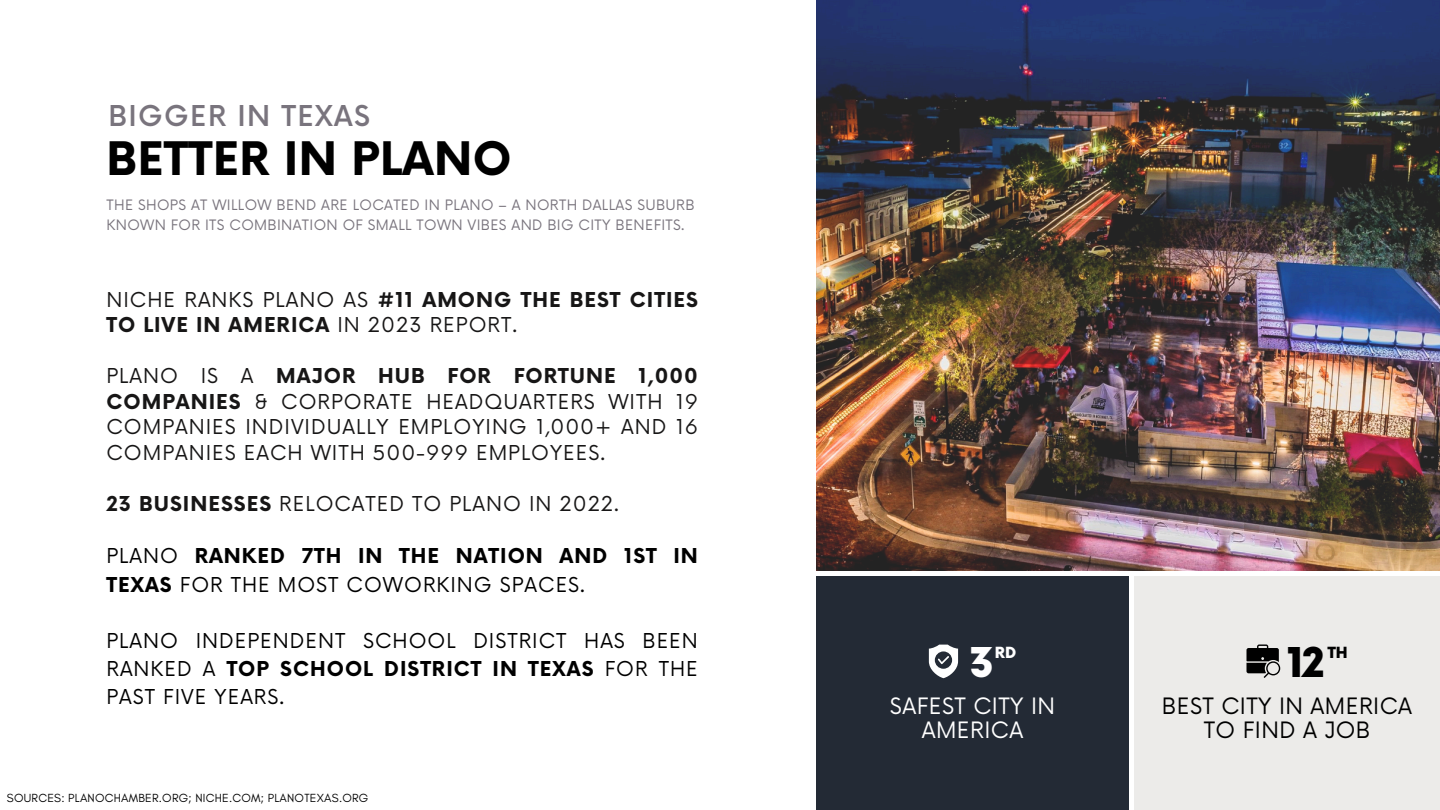
<style>
.page{position:relative;width:1440px;height:810px;background:#fff}
.page>*{position:absolute;margin:0;border:0;box-sizing:border-box;transform-origin:0 0}
.t1{font:700 45px "Now";letter-spacing:.01em;color:#000}
.t2{font:900 40px "Now";color:#000}
.t3{font:900 40px "Now";color:#fff}
.t4{font:500 28px "Now";letter-spacing:.05em;color:#79747d}
.t5{font:22px/24px "Now";letter-spacing:.02em;color:#000;text-align:center}
.t6{font:22px/24px "Now";letter-spacing:.02em;color:#fff;text-align:center}
.t7{font:20px/25.5px "Now";letter-spacing:.05em;color:#171616;text-align:justify}
.t8{font:20px/28.1px "Now";letter-spacing:.05em;color:#000;text-align:justify}
.t9{font:700 20px/25.5px "Now";letter-spacing:.05em;color:#171616}
.t10{font:700 20px/28.5px "Now";letter-spacing:.05em;color:#000}
.t11{font:900 15px "Now";color:#fff}
.t12{font:900 15px "Now";color:#000}
.t13{font:14px/19.5px "Now";letter-spacing:.025em;color:#79747d}
.t14{font:12px "Glacial Indifference";letter-spacing:.02em;color:#000}
.s1{font-weight:400}
.s2{font-weight:700}
</style>
<div class="page">
<img style="left:817px;top:0;width:623px;height:571px">
<div style="left:817px;top:576px;width:312px;height:234px;background:#232a35"></div>
<div style="left:1134px;top:576px;width:306px;height:234px;background:#ecebe9"></div>
<svg style="left:929px;top:645px;width:29px;height:33px"></svg>
<svg style="left:1247px;top:645px;width:33px;height:33px"></svg>
<h3 class="t4" style="left:108px;top:101px;width:263px">BIGGER IN TEXAS</h3>
<h3 class="t1" style="left:106px;top:135px;width:407px">BETTER IN PLANO</h3>
<p class="t13" style="left:106px;top:196px;width:589px">THE SHOPS AT WILLOW BEND ARE LOCATED IN PLANO – A NORTH DALLAS SUBURB<br>KNOWN FOR ITS COMBINATION OF SMALL TOWN VIBES AND BIG CITY BENEFITS.</p>
<h2 class="t9" style="left:106px;top:288px;width:593px"><span class="s1">NICHE RANKS PLANO AS</span> #11 AMONG THE BEST CITIES<br>TO LIVE IN AMERICA <span class="s1">IN 2023 REPORT.</span></h2>
<h1 class="t7" style="left:106px;top:364px;width:593px">PLANO IS A <span class="s2">MAJOR HUB FOR FORTUNE 1,000<br>COMPANIES</span> &amp; CORPORATE HEADQUARTERS WITH 19<br>COMPANIES INDIVIDUALLY EMPLOYING 1,000+ AND 16<br>COMPANIES EACH WITH 500-999 EMPLOYEES.</h1>
<h5 class="t7" style="left:106px;top:492px;width:514px"><span class="s2">23 BUSINESSES</span> RELOCATED TO PLANO IN 2022.</h5>
<h3 class="t10" style="left:106px;top:543px;width:593px"><span class="s1">PLANO</span> RANKED 7TH IN THE NATION AND 1ST IN<br>TEXAS <span class="s1">FOR THE MOST COWORKING SPACES.</span></h3>
<h3 class="t8" style="left:106px;top:628px;width:593px">PLANO INDEPENDENT SCHOOL DISTRICT HAS BEEN RANKED A <span class="s2">TOP SCHOOL DISTRICT IN TEXAS</span> FOR THE PAST FIVE YEARS.</h3>
<p class="t14" style="left:7px;top:791px;width:363px">SOURCES: PLANOCHAMBER.ORG; NICHE.COM; PLANOTEXAS.ORG</p>
<p class="t3" style="left:969px;top:641px;width:26px">3</p>
<p class="t11" style="left:995px;top:645px;width:23px">RD</p>
<h3 class="t6" style="left:890px;top:695px;width:167px">SAFEST CITY IN<br>AMERICA</h3>
<p class="t2" style="left:1287px;top:641px;width:39px">12</p>
<p class="t12" style="left:1328px;top:645px;width:21px">TH</p>
<h4 class="t5" style="left:1162px;top:695px;width:252px">BEST CITY IN AMERICA<br>TO FIND A JOB</h4>
</div>
